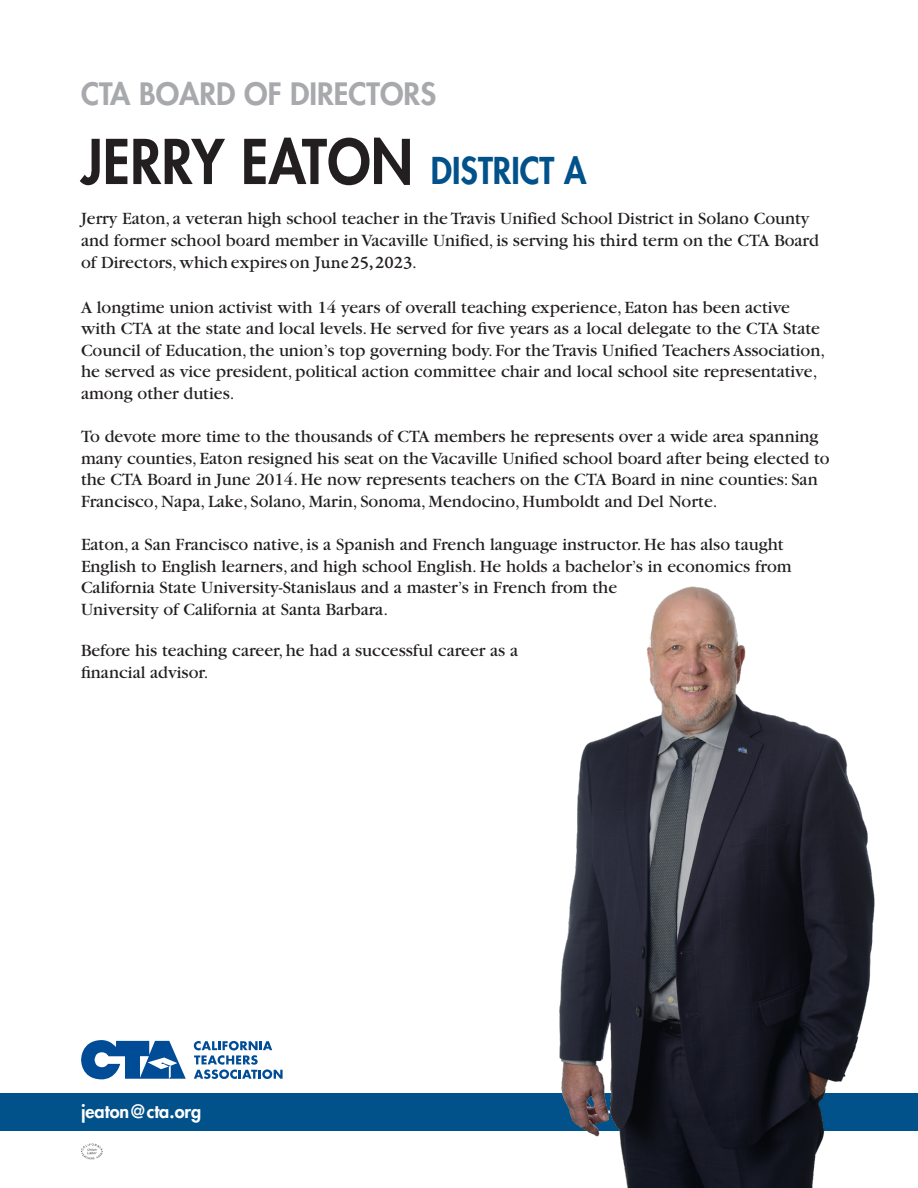
<style>
.page{position:relative;width:918px;height:1188px;background:#fff}
.page>*{position:absolute;margin:0;border:0;box-sizing:border-box;transform-origin:0 0}
.t1{font:800 60px "Futura Std";letter-spacing:.01em;color:#231f20;scale:.92 1}
.t2{font:800 30px "Futura";color:#a8a9ad}
.t3{font:18px/21.6px "Garamond";color:#231f20}
.t4{font:800 18px "Futura Std";color:#fff}
.s1{font-size:36px;color:#01518a}
.s2{font-family:"Garamond Premr Pro Med Capt";font-size:18.75px}
</style>
<div class="page">
<div style="left:0;top:1094px;width:918px;height:37px;background:#01518a"></div>
<svg style="left:194px;top:1041px;width:89px;height:38px"></svg>
<svg style="left:81px;top:1040px;width:105px;height:40px"></svg>
<img style="left:81px;top:1143px;width:22px;height:17px">
<img style="left:483px;top:586px;width:435px;height:602px">
<p class="t2" style="left:81px;top:75px;width:357px">CTA BOARD OF DIRECTORS</p>
<p class="t1" style="left:81px;top:124px;width:551px">JERRY EATON <span class="s1">DISTRICT A</span></p>
<p class="t3" style="left:81px;top:208px;width:740px;line-height:22px">Jerry Eaton, a veteran high school teacher in the Travis Unified School District in Solano County and former school board member in Vacaville Unified, is serving his <span class="s2">third</span> term on the CTA Board of Directors, which expires on <span class="s2">June 25, 2023</span>.</p>
<p class="t3" style="left:81px;top:296px;width:746px">A longtime union activist with 14 years of overall teaching experience, Eaton has been active with CTA at the state and local levels. He served for five years as a local delegate to the CTA State Council of Education, the union’s top governing body. For the Travis Unified Teachers Association, he served as vice president, political action committee chair and local school site representative, among other duties.</p>
<p class="t3" style="left:81px;top:426px;width:750px">To devote more time to the thousands of CTA members he represents over a wide area spanning many counties, Eaton resigned his seat on the Vacaville Unified school board after being elected to the CTA Board in June 2014. He now represents teachers on the CTA Board in nine counties: San Francisco, Napa, Lake, Solano, Marin, Sonoma, Mendocino, Humboldt and Del Norte.</p>
<p class="t3" style="left:81px;top:534px;width:712px">Eaton, a San Francisco native, is a Spanish and French language instructor. He has also taught English to English learners, and high school English. He holds a bachelor’s in economics from California State University-Stanislaus and a master’s in French from the<br>University of California at Santa Barbara.</p>
<p class="t3" style="left:81px;top:640px;width:439px">Before his teaching career, he had a successful career as a</p>
<p class="t3" style="left:81px;top:662px;width:129px">financial advisor.</p>
<p class="t4" style="left:81px;top:1100px;width:122px">jeaton@cta.org</p>
</div>
